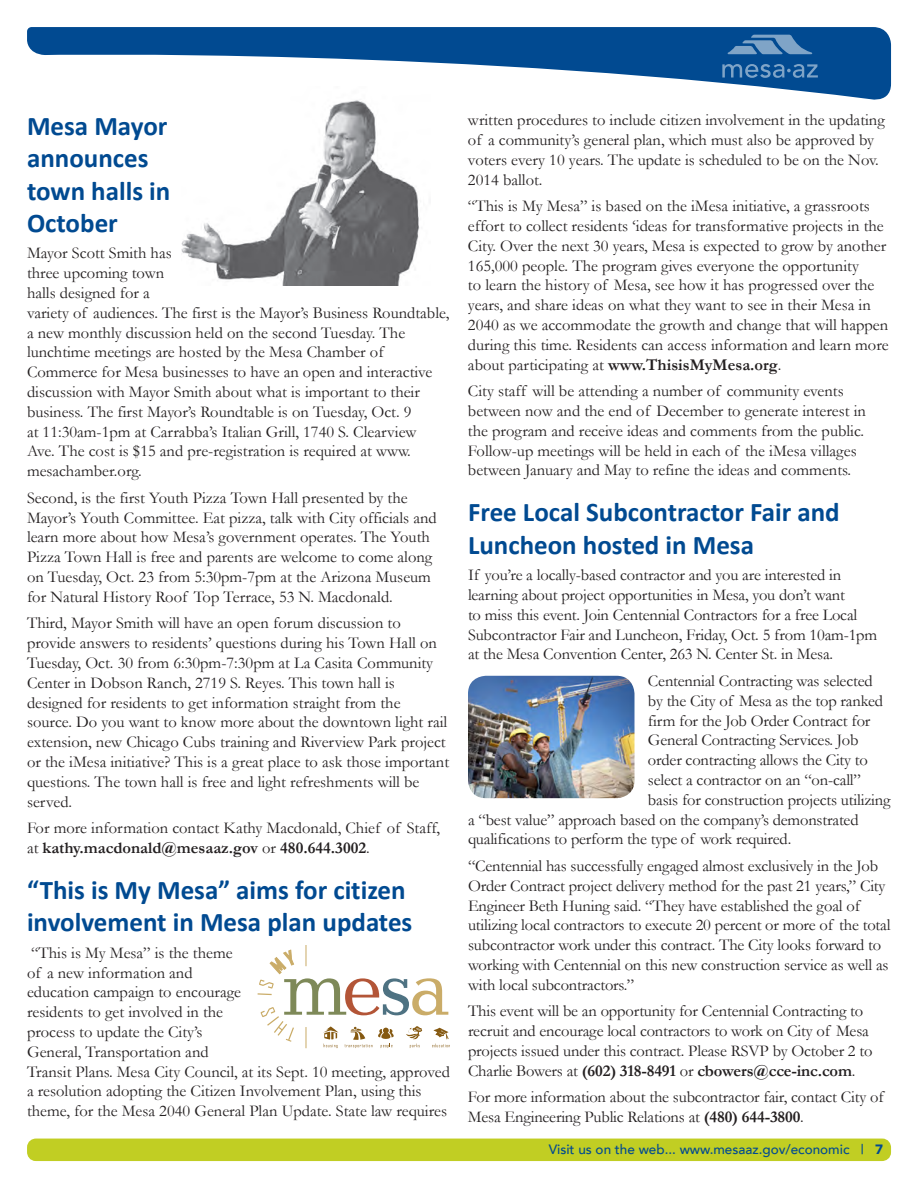
<style>
.page{position:relative;width:918px;height:1188px;background:#fff}
.page>*{position:absolute;margin:0;border:0;box-sizing:border-box;transform-origin:0 0}
.t1{font:700 27px/32.4px "Calibri";color:#014a91}
.t2{font:16.5px/19.8px "Garamond";color:#231f20}
.t3{font:500 13.5px "Avenir LT";color:#014a91}
.s1{font-weight:700}
.s2{font-weight:900}
</style>
<div class="page">
<div style="left:29px;top:1141px;width:860px;height:18px;background:#c1ce23;border-radius:7px"></div>
<div style="left:27px;top:1139px;width:864px;height:22px;border:4px solid #c1ce23;border-radius:7px"></div>
<svg style="left:27px;top:27px;width:865px;height:73px"></svg>
<svg style="left:728px;top:35px;width:84px;height:19px;background:#4a7eb0"></svg>
<svg style="left:722px;top:64px;width:96px;height:14px"></svg>
<img style="left:181px;top:86px;width:249px;height:200px">
<hr style="left:305px;top:945px;width:2px;height:21px;background:#caac68">
<svg style="left:258px;top:949px;width:192px;height:99px"></svg>
<img style="left:468px;top:676px;width:166px;height:122px">
<p class="t1" style="left:27px;top:110px;width:145px">Mesa Mayor announces town halls in<br>October</p>
<p class="t2" style="left:27px;top:243px;width:424px">Mayor Scott Smith has<br>three upcoming town<br>halls designed for a<br>variety of audiences. The first is the Mayor’s Business Roundtable, a new monthly discussion held on the second Tuesday. The lunchtime meetings are hosted by the Mesa Chamber of Commerce for Mesa businesses to have an open and interactive discussion with Mayor Smith about what is important to their business. The first Mayor’s Roundtable is on Tuesday, Oct. 9<br>at 11:30am-1pm at Carrabba’s Italian Grill, 1740 S. Clearview<br>Ave. The cost is $15 and pre-registration is required at www. mesachamber.org.</p>
<p class="t2" style="left:27px;top:487px;width:411px">Second, is the first Youth Pizza Town Hall presented by the Mayor’s Youth Committee. Eat pizza, talk with City officials and learn more about how Mesa’s government operates. The Youth Pizza Town Hall is free and parents are welcome to come along on Tuesday, Oct. 23 from 5:30pm-7pm at the Arizona Museum for Natural History Roof Top Terrace, 53 N. Macdonald.</p>
<p class="t2" style="left:27px;top:613px;width:424px">Third, Mayor Smith will have an open forum discussion to provide answers to residents’ questions during his Town Hall on Tuesday, Oct. 30 from 6:30pm-7:30pm at La Casita Community Center in Dobson Ranch, 2719 S. Reyes. This town hall is designed for residents to get information straight from the source. Do you want to know more about the downtown light rail extension, new Chicago Cubs training and Riverview Park project or the iMesa initiative? This is a great place to ask those important questions. The town hall is free and light refreshments will be served.</p>
<p class="t2" style="left:27px;top:818px;width:415px">For more information contact Kathy Macdonald, Chief of Staff, at <span class="s1">kathy.macdonald@mesaaz.gov</span> or <span class="s1">480.644.3002</span>.</p>
<p class="t1" style="left:27px;top:874px;width:387px">“This is My Mesa” aims for citizen involvement in Mesa plan updates</p>
<p class="t2" style="left:27px;top:942px;width:424px">“This is My Mesa” is the theme<br>of a new information and<br>education campaign to encourage<br>residents to get involved in the<br>process to update the City’s<br>General, Transportation and<br>Transit Plans. Mesa City Council, at its Sept. 10 meeting, approved a resolution adopting the Citizen Involvement Plan, using this theme, for the Mesa 2040 General Plan Update. State law requires</p>
<p class="t2" style="left:468px;top:110px;width:418px">written procedures to include citizen involvement in the updating of a community’s general plan, which must also be approved by voters every 10 years. The update is scheduled to be on the Nov.<br>2014 ballot.</p>
<p class="t2" style="left:468px;top:196px;width:422px">“This is My Mesa” is based on the iMesa initiative, a grassroots effort to collect residents ‘ideas for transformative projects in the City. Over the next 30 years, Mesa is expected to grow by another 165,000 people. The program gives everyone the opportunity<br>to learn the history of Mesa, see how it has progressed over the years, and share ideas on what they want to see in their Mesa in 2040 as we accommodate the growth and change that will happen during this time. Residents can access information and learn more about participating at <span class="s1">www.ThisisMyMesa.org</span>.</p>
<p class="t2" style="left:468px;top:381px;width:399px">City staff will be attending a number of community events between now and the end of December to generate interest in the program and receive ideas and comments from the public.<br>Follow-up meetings will be held in each of the iMesa villages between January and May to refine the ideas and comments.</p>
<p class="t1" style="left:468px;top:496px;width:373px">Free Local Subcontractor Fair and<br>Luncheon hosted in Mesa</p>
<p class="t2" style="left:468px;top:565px;width:411px">If you’re a locally-based contractor and you are interested in learning about project opportunities in Mesa, you don’t want<br>to miss this event. Join Centennial Contractors for a free Local Subcontractor Fair and Luncheon, Friday, Oct. 5 from 10am-1pm at the Mesa Convention Center, 263 N. Center St. in Mesa.</p>
<p class="t2" style="left:648px;top:670px;width:226px">Centennial Contracting was selected</p>
<p class="t2" style="left:648px;top:690px;width:237px">by the City of Mesa as the top ranked</p>
<p class="t2" style="left:648px;top:710px;width:224px">firm for the Job Order Contract for</p>
<p class="t2" style="left:648px;top:730px;width:212px">General Contracting Services. Job</p>
<p class="t2" style="left:648px;top:750px;width:222px">order contracting allows the City to</p>
<p class="t2" style="left:648px;top:769px;width:214px">select a contractor on an “on-call”</p>
<p class="t2" style="left:648px;top:789px;width:244px">basis for construction projects utilizing</p>
<p class="t2" style="left:468px;top:809px;width:392px">a “best value” approach based on the company’s demonstrated</p>
<p class="t2" style="left:468px;top:829px;width:325px">qualifications to perform the type of work required.</p>
<p class="t2" style="left:468px;top:855px;width:424px">“Centennial has successfully engaged almost exclusively in the Job Order Contract project delivery method for the past 21 years,” City Engineer Beth Huning said. “They have established the goal of utilizing local contractors to execute 20 percent or more of the total subcontractor work under this contract. The City looks forward to working with Centennial on this new construction service as well as with local subcontractors.”</p>
<p class="t2" style="left:468px;top:1001px;width:406px">This event will be an opportunity for Centennial Contracting to recruit and encourage local contractors to work on City of Mesa projects issued under this contract. Please RSVP by October 2 to Charlie Bowers at <span class="s1">(602) 318-8491</span> or <span class="s1">cbowers@cce-inc.com</span>.</p>
<p class="t2" style="left:468px;top:1087px;width:417px">For more information about the subcontractor fair, contact City of<br>Mesa Engineering Public Relations at <span class="s1">(480) 644-3800</span>.</p>
<p class="t3" style="left:549px;top:1142px;width:336px">Visit us on the web... www.mesaaz.gov/economic | <span class="s2">7</span></p>
</div>
